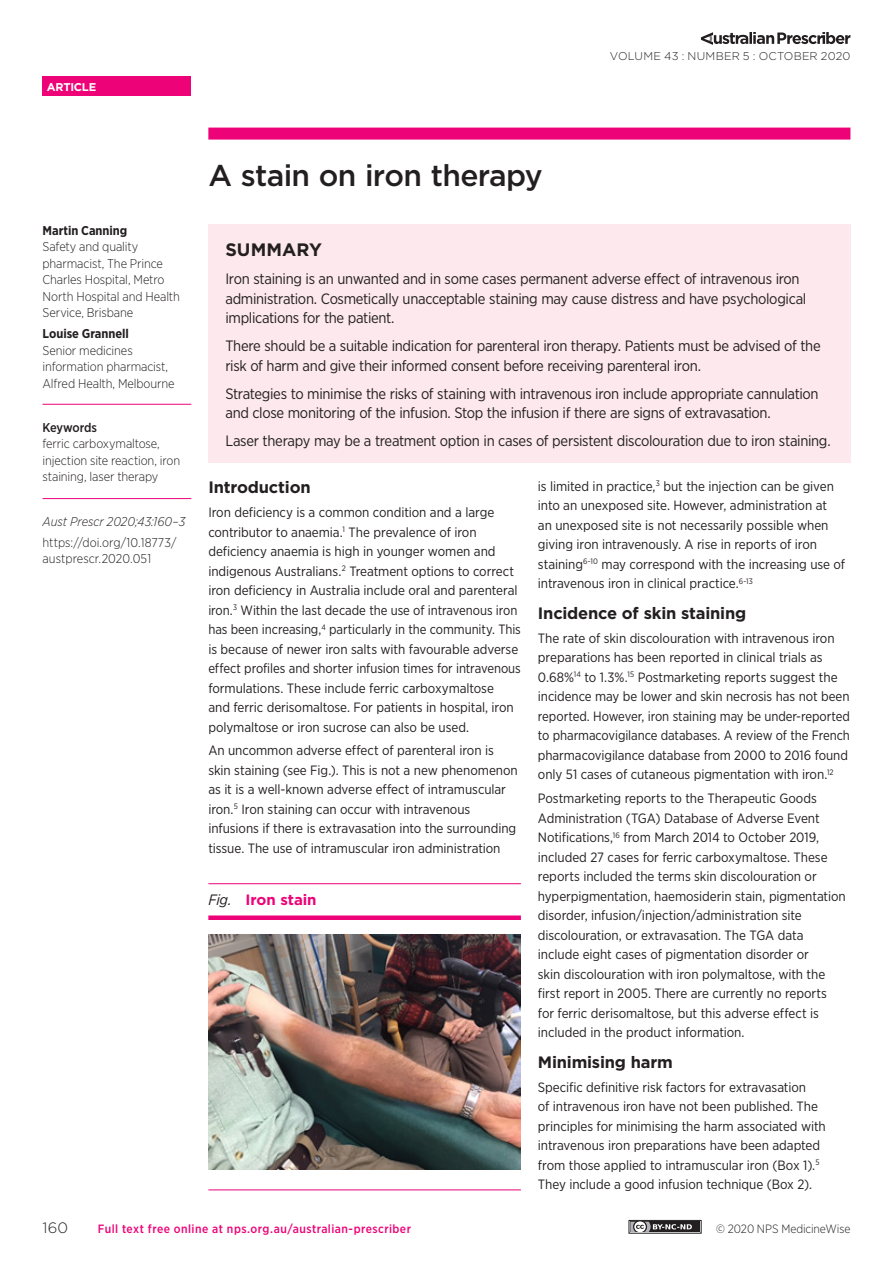
<style>
.page{position:relative;width:893px;height:1263px;background:#fff}
.page>*{position:absolute;margin:0;border:0;box-sizing:border-box;transform-origin:0 0}
.Primary_Heading{font:500 30px "Gotham";letter-spacing:-.025em;color:#231f20}
.Summary_Header{font:700 18px "Gotham";color:#231f20}
.Subheading_Level_1{font:700 16.5px "Gotham";letter-spacing:-.015em;color:#231f20}
.Summary_Text{font:15px/19.5px "Gotham Narrow";letter-spacing:-.02em;color:#231f20}
.Table_Fig_Header{font:700 15px "Gotham";letter-spacing:-.005em;color:#ed0277}
.t1{font:300 15px "Gotham";color:#231f20}
.Body_Text{font:13.5px/19.5px "Gotham Narrow";letter-spacing:-.005em;color:#231f20}
.Author_Credentials{font:300 12.75px/16.5px "Gotham Narrow";letter-spacing:-.01em;color:#231f20}
.Keywords_Text{font:300 12.75px/16.5px "Gotham Narrow";letter-spacing:-.01em;color:#231f20}
.DOI_Citation{font:300 12.75px/16.5px "Gotham Narrow";color:#231f20}
.Author_s_Name{font:700 12.75px "Gotham Narrow";color:#231f20}
.Citation{font:italic 300 12.75px "Gotham Narrow";color:#231f20}
.Keywords_Header{font:500 12.75px "Gotham Narrow";letter-spacing:-.01em;color:#231f20}
.t2{font:500 12px "Gotham Narrow";letter-spacing:.035em;color:#ed0277}
.t3{font:300 12px "Gotham Narrow";letter-spacing:-.005em;color:#231f20}
.t4{font:300 11.25px "Gotham";letter-spacing:.015em;color:#231f20}
.t5{font:700 11.25px "Gotham";letter-spacing:-.02em;color:#fff}
.s1{font-family:"Gotham Narrow";font-weight:400;font-style:italic;color:#231f20}
</style>
<div class="page">
<svg style="left:701px;top:32px;width:149px;height:13px"></svg>
<div style="left:43px;top:77px;width:148px;height:19px;background:#ed0277"></div>
<div style="left:208px;top:128px;width:642px;height:12px;background:#ed0277"></div>
<div style="left:628px;top:1220px;width:74px;height:13px;border:1px solid #231f20"></div>
<div style="left:630px;top:1222px;width:70px;height:10px;background:#231f20"></div>
<svg style="left:630px;top:1222px;width:62px;height:10px"></svg>
<hr style="left:43px;top:404px;width:148px;height:1px;background:#ed0277">
<hr style="left:43px;top:498px;width:148px;height:1px;background:#ed0277">
<div style="left:208px;top:225px;width:642px;height:238px;background:#fce8ed"></div>
<hr style="left:208px;top:883px;width:313px;height:1px;background:#ed0277">
<div style="left:208px;top:915px;width:313px;height:5px;background:#ed0277"></div>
<hr style="left:208px;top:1189px;width:313px;height:1px;background:#ed0277">
<img style="left:208px;top:935px;width:313px;height:234px">
<p class="t5" style="left:47px;top:79px;width:51px">ARTICLE</p>
<p class="t4" style="left:610px;top:48px;width:242px">VOLUME 43 : NUMBER 5 : OCTOBER 2020</p>
<p class="Author_s_Name" style="left:43px;top:222px;width:86px">Martin Canning</p>
<p class="Author_Credentials" style="left:43px;top:238px;width:139px">Safety and quality pharmacist, The Prince<br>Charles Hospital, Metro<br>North Hospital and Health<br>Service, Brisbane</p>
<p class="Author_s_Name" style="left:43px;top:325px;width:88px">Louise Grannell</p>
<p class="Author_Credentials" style="left:43px;top:341px;width:134px">Senior medicines information pharmacist,<br>Alfred Health, Melbourne</p>
<p class="Keywords_Header" style="left:43px;top:419px;width:56px">Keywords</p>
<p class="Keywords_Text" style="left:43px;top:435px;width:139px">ferric carboxymaltose, injection site reaction, iron staining, laser therapy</p>
<p class="Citation" style="left:43px;top:514px;width:144px">Aust Prescr 2020;43:160–3</p>
<p class="DOI_Citation" style="left:43px;top:534px;width:135px">https://doi.org/10.18773/ austprescr.2020.051</p>
<p class="Primary_Heading" style="left:208px;top:155px;width:336px">A stain on iron therapy</p>
<p class="Summary_Header" style="left:225px;top:238px;width:98px">SUMMARY</p>
<p class="Summary_Text" style="left:225px;top:269px;width:582px">Iron staining is an unwanted and in some cases permanent adverse effect of intravenous iron administration. Cosmetically unacceptable staining may cause distress and have psychological implications for the patient.</p>
<p class="Summary_Text" style="left:225px;top:336px;width:597px">There should be a suitable indication for parenteral iron therapy. Patients must be advised of the risk of harm and give their informed consent before receiving parenteral iron.</p>
<p class="Summary_Text" style="left:225px;top:383px;width:595px">Strategies to minimise the risks of staining with intravenous iron include appropriate cannulation and close monitoring of the infusion. Stop the infusion if there are signs of extravasation.</p>
<p class="Summary_Text" style="left:225px;top:431px;width:607px">Laser therapy may be a treatment option in cases of persistent discolouration due to iron staining.</p>
<p class="Body_Text" style="left:538px;top:476px;width:309px">is limited in practice,<sup>3</sup> but the injection can be given into an unexposed site. However, administration at<br>an unexposed site is not necessarily possible when giving iron intravenously. A rise in reports of iron staining<sup>6-10</sup> may correspond with the increasing use of intravenous iron in clinical practice.<sup>6-13</sup></p>
<p class="Subheading_Level_1" style="left:538px;top:602px;width:210px">Incidence of skin staining</p>
<p class="Body_Text" style="left:538px;top:628px;width:314px">The rate of skin discolouration with intravenous iron preparations has been reported in clinical trials as 0.68%<sup>14</sup> to 1.3%.<sup>15</sup> Postmarketing reports suggest the incidence may be lower and skin necrosis has not been reported. However, iron staining may be under-reported to pharmacovigilance databases. A review of the French pharmacovigilance database from 2000 to 2016 found only 51 cases of cutaneous pigmentation with iron.<sup>12</sup></p>
<p class="Body_Text" style="left:538px;top:788px;width:309px">Postmarketing reports to the Therapeutic Goods Administration (TGA) Database of Adverse Event Notifications,<sup>16</sup> from March 2014 to October 2019, included 27 cases for ferric carboxymaltose. These reports included the terms skin discolouration or hyperpigmentation, haemosiderin stain, pigmentation disorder, infusion/injection/administration site discolouration, or extravasation. The TGA data include eight cases of pigmentation disorder or<br>skin discolouration with iron polymaltose, with the first report in 2005. There are currently no reports for ferric derisomaltose, but this adverse effect is included in the product information.</p>
<p class="Subheading_Level_1" style="left:538px;top:1051px;width:136px">Minimising harm</p>
<p class="Body_Text" style="left:538px;top:1077px;width:289px">Specific definitive risk factors for extravasation<br>of intravenous iron have not been published. The principles for minimising the harm associated with intravenous iron preparations have been adapted from those applied to intramuscular iron (Box 1).<sup>5<br></sup>They include a good infusion technique (Box 2).</p>
<p class="Subheading_Level_1" style="left:208px;top:476px;width:104px">Introduction</p>
<p class="Body_Text" style="left:208px;top:502px;width:314px">Iron deficiency is a common condition and a large contributor to anaemia.<sup>1</sup> The prevalence of iron deficiency anaemia is high in younger women and indigenous Australians.<sup>2</sup> Treatment options to correct iron deficiency in Australia include oral and parenteral iron.<sup>3</sup> Within the last decade the use of intravenous iron has been increasing,<sup>4</sup> particularly in the community. This is because of newer iron salts with favourable adverse effect profiles and shorter infusion times for intravenous formulations. These include ferric carboxymaltose<br>and ferric derisomaltose. For patients in hospital, iron polymaltose or iron sucrose can also be used.</p>
<p class="Body_Text" style="left:208px;top:740px;width:311px">An uncommon adverse effect of parenteral iron is skin staining (see Fig.). This is not a new phenomenon as it is a well-known adverse effect of intramuscular iron.<sup>5</sup> Iron staining can occur with intravenous infusions if there is extravasation into the surrounding tissue. The use of intramuscular iron administration</p>
<p class="Table_Fig_Header" style="left:208px;top:889px;width:110px"><span class="s1">Fig.</span> Iron stain</p>
<p class="t1" style="left:43px;top:1218px;width:27px">160</p>
<p class="t2" style="left:98px;top:1221px;width:315px">Full text free online at nps.org.au/australian-prescriber</p>
<p class="t3" style="left:716px;top:1222px;width:136px">© 2020 NPS MedicineWise</p>
</div>
